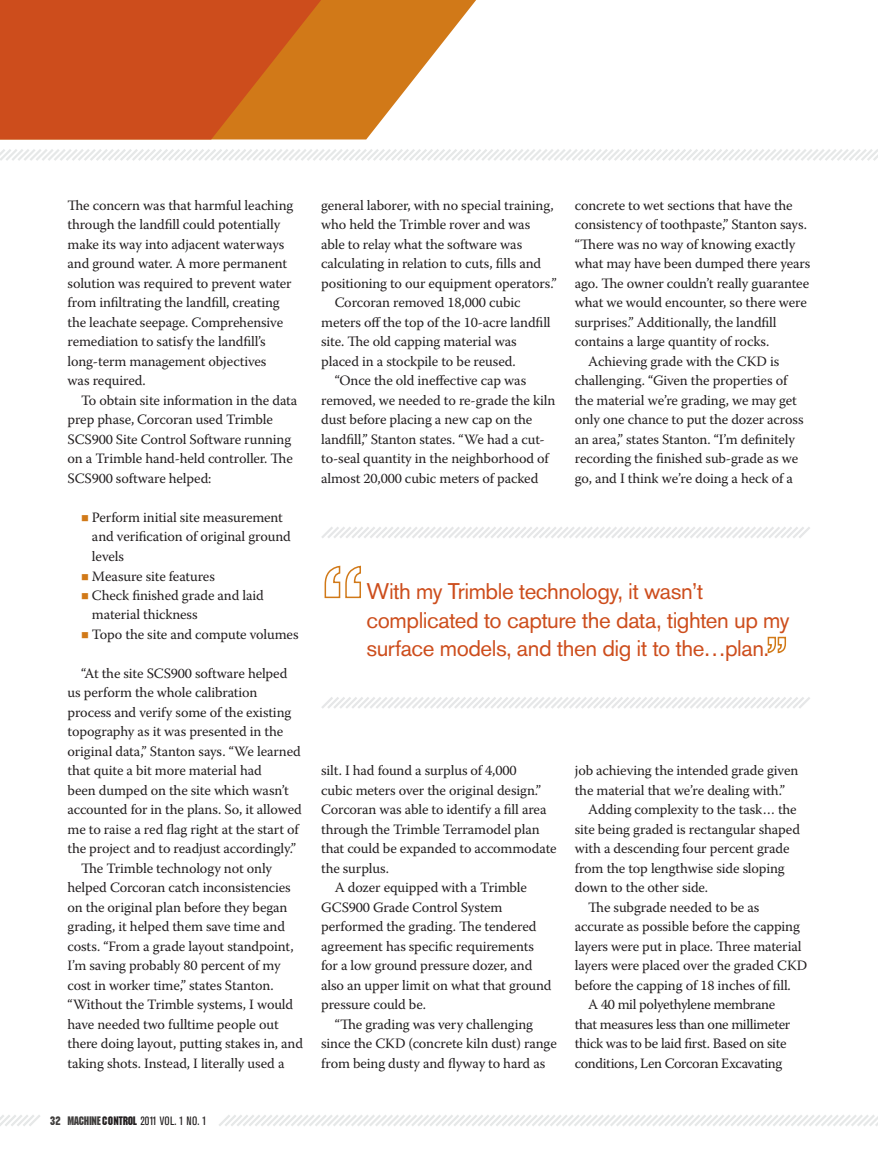
<style>
.page{position:relative;width:878px;height:1161px;background:#fff}
.page>*{position:absolute;margin:0;border:0;box-sizing:border-box;transform-origin:0 0}
.t1{font:22.5px/28.5px "Akzidenz Grotesk BE";letter-spacing:-.02em;color:#cd4d1c}
.t2{font:14.25px/19.5px "Warnock Pro";letter-spacing:-.01em;color:#231f20}
.t3{font:condensed 12px "Akzidenz Grotesk BE";letter-spacing:.01em;color:#231f20}
.s1{color:#d17918}
.s2{font-family:"Machine Std";font-stretch:normal;color:#403e3d}
.s3{font-family:"Machine Std";font-stretch:normal}
</style>
<div class="page">
<svg style="left:0;top:1115px;width:40px;height:11px"></svg>
<svg style="left:219px;top:1115px;width:659px;height:11px"></svg>
<svg style="left:0;top:149px;width:878px;height:12px"></svg>
<svg style="left:321px;top:527px;width:489px;height:11px"></svg>
<svg style="left:321px;top:697px;width:489px;height:12px"></svg>
<svg style="left:324px;top:565px;width:37px;height:34px"></svg>
<svg style="left:767px;top:636px;width:20px;height:18px"></svg>
<svg style="left:321px;top:0;width:155px;height:140px;fill:#d17918"></svg>
<svg style="left:0;top:0;width:321px;height:140px;background:#cd541b"></svg>
<p class="t2" style="left:68px;top:195px;width:227px">The concern was that harmful leaching through the landfill could potentially make its way into adjacent waterways and ground water. A more permanent solution was required to prevent water from infiltrating the landfill, creating the leachate seepage. Comprehensive remediation to satisfy the landfill’s long-term management objectives<br>was required.</p>
<p class="t2" style="left:68px;top:390px;width:231px;text-indent:13px">To obtain site information in the data prep phase, Corcoran used Trimble SCS900 Site Control Software running on a Trimble hand-held controller. The SCS900 software helped:</p>
<p class="t2" style="left:92px;top:507px;width:200px;text-indent:-11px"><span class="s1">■</span> Perform initial site measurement and verification of original ground levels</p>
<p class="t2" style="left:81px;top:566px;width:135px"><span class="s1">■</span> Measure site features</p>
<p class="t2" style="left:92px;top:585px;width:173px;text-indent:-11px"><span class="s1">■</span> Check finished grade and laid material thickness</p>
<p class="t2" style="left:81px;top:624px;width:219px"><span class="s1">■</span> Topo the site and compute volumes</p>
<p class="t2" style="left:81px;top:663px;width:208px">“At the site SCS900 software helped</p>
<p class="t2" style="left:68px;top:683px;width:191px">us perform the whole calibration</p>
<p class="t2" style="left:68px;top:702px;width:225px">process and verify some of the existing</p>
<p class="t2" style="left:68px;top:722px;width:217px">topography as it was presented in the</p>
<p class="t2" style="left:68px;top:741px;width:235px">original data,” Stanton says. “We learned</p>
<p class="t2" style="left:68px;top:761px;width:196px">that quite a bit more material had</p>
<p class="t2" style="left:68px;top:780px;width:223px">been dumped on the site which wasn’t</p>
<p class="t2" style="left:68px;top:800px;width:236px">accounted for in the plans. So, it allowed</p>
<p class="t2" style="left:68px;top:819px;width:233px">me to raise a red flag right at the start of</p>
<p class="t2" style="left:68px;top:839px;width:230px">the project and to readjust accordingly.”</p>
<p class="t2" style="left:81px;top:858px;width:193px">The Trimble technology not only</p>
<p class="t2" style="left:68px;top:878px;width:225px">helped Corcoran catch inconsistencies</p>
<p class="t2" style="left:68px;top:897px;width:221px">on the original plan before they began</p>
<p class="t2" style="left:68px;top:917px;width:219px">grading, it helped them save time and</p>
<p class="t2" style="left:68px;top:936px;width:227px">costs. “From a grade layout standpoint,</p>
<p class="t2" style="left:68px;top:956px;width:215px">I’m saving probably 80 percent of my</p>
<p class="t2" style="left:68px;top:975px;width:207px">cost in worker time,” states Stanton.</p>
<p class="t2" style="left:68px;top:995px;width:227px">“Without the Trimble systems, I would</p>
<p class="t2" style="left:68px;top:1014px;width:213px">have needed two fulltime people out</p>
<p class="t2" style="left:68px;top:1034px;width:237px">there doing layout, putting stakes in, and</p>
<p class="t2" style="left:68px;top:1053px;width:218px">taking shots. Instead, I literally used a</p>
<p class="t3" style="left:50px;top:1114px;width:158px"><span class="s2">32 MACHINE</span> <span class="s3">CONTROL</span> 2011 Vol. 1 No. 1</p>
<p class="t2" style="left:321px;top:195px;width:234px">general laborer, with no special training,</p>
<p class="t2" style="left:321px;top:215px;width:210px">who held the Trimble rover and was</p>
<p class="t2" style="left:321px;top:234px;width:203px">able to relay what the software was</p>
<p class="t2" style="left:321px;top:254px;width:221px">calculating in relation to cuts, fills and</p>
<p class="t2" style="left:321px;top:273px;width:237px">positioning to our equipment operators.”</p>
<p class="t2" style="left:334px;top:293px;width:187px">Corcoran removed 18,000 cubic</p>
<p class="t2" style="left:321px;top:312px;width:231px">meters off the top of the 10-acre landfill</p>
<p class="t2" style="left:321px;top:332px;width:197px">site. The old capping material was</p>
<p class="t2" style="left:321px;top:351px;width:196px">placed in a stockpile to be reused.</p>
<p class="t2" style="left:334px;top:371px;width:193px">“Once the old ineffective cap was</p>
<p class="t2" style="left:321px;top:390px;width:235px">removed, we needed to re-grade the kiln</p>
<p class="t2" style="left:321px;top:410px;width:213px">dust before placing a new cap on the</p>
<p class="t2" style="left:321px;top:429px;width:225px">landfill,” Stanton states. “We had a cut-</p>
<p class="t2" style="left:321px;top:449px;width:229px">to-seal quantity in the neighborhood of</p>
<p class="t2" style="left:321px;top:468px;width:219px">almost 20,000 cubic meters of packed</p>
<p class="t2" style="left:574px;top:195px;width:219px">concrete to wet sections that have the</p>
<p class="t2" style="left:574px;top:215px;width:234px">consistency of toothpaste,” Stanton says.</p>
<p class="t2" style="left:574px;top:234px;width:222px">“There was no way of knowing exactly</p>
<p class="t2" style="left:574px;top:254px;width:237px">what may have been dumped there years</p>
<p class="t2" style="left:574px;top:273px;width:236px">ago. The owner couldn’t really guarantee</p>
<p class="t2" style="left:574px;top:292px;width:233px">what we would encounter, so there were</p>
<p class="t2" style="left:574px;top:312px;width:203px">surprises.” Additionally, the landfill</p>
<p class="t2" style="left:574px;top:331px;width:196px">contains a large quantity of rocks.</p>
<p class="t2" style="left:588px;top:351px;width:192px">Achieving grade with the CKD is</p>
<p class="t2" style="left:574px;top:370px;width:214px">challenging. “Given the properties of</p>
<p class="t2" style="left:574px;top:390px;width:224px">the material we’re grading, we may get</p>
<p class="t2" style="left:574px;top:409px;width:230px">only one chance to put the dozer across</p>
<p class="t2" style="left:574px;top:429px;width:221px">an area,” states Stanton. “I’m definitely</p>
<p class="t2" style="left:574px;top:448px;width:225px">recording the finished sub-grade as we</p>
<p class="t2" style="left:574px;top:468px;width:219px">go, and I think we’re doing a heck of a</p>
<h1 class="t1" style="left:366px;top:577px;width:424px">With my Trimble technology, it wasn’t complicated to capture the data, tighten up my surface models, and then dig it to the…plan.</h1>
<p class="t2" style="left:321px;top:761px;width:197px">silt. I had found a surplus of 4,000</p>
<p class="t2" style="left:321px;top:780px;width:221px">cubic meters over the original design.”</p>
<p class="t2" style="left:321px;top:800px;width:227px">Corcoran was able to identify a fill area</p>
<p class="t2" style="left:321px;top:819px;width:220px">through the Trimble Terramodel plan</p>
<p class="t2" style="left:321px;top:839px;width:237px">that could be expanded to accommodate</p>
<p class="t2" style="left:321px;top:858px;width:69px">the surplus.</p>
<p class="t2" style="left:334px;top:878px;width:194px">A dozer equipped with a Trimble</p>
<p class="t2" style="left:321px;top:897px;width:183px">GCS900 Grade Control System</p>
<p class="t2" style="left:321px;top:917px;width:217px">performed the grading. The tendered</p>
<p class="t2" style="left:321px;top:936px;width:214px">agreement has specific requirements</p>
<p class="t2" style="left:321px;top:956px;width:213px">for a low ground pressure dozer, and</p>
<p class="t2" style="left:321px;top:975px;width:232px">also an upper limit on what that ground</p>
<p class="t2" style="left:321px;top:995px;width:106px">pressure could be.</p>
<p class="t2" style="left:334px;top:1014px;width:200px">“The grading was very challenging</p>
<p class="t2" style="left:321px;top:1034px;width:237px">since the CKD (concrete kiln dust) range</p>
<p class="t2" style="left:321px;top:1053px;width:226px">from being dusty and flyway to hard as</p>
<p class="t2" style="left:574px;top:760px;width:225px">job achieving the intended grade given</p>
<p class="t2" style="left:574px;top:780px;width:212px">the material that we’re dealing with.”</p>
<p class="t2" style="left:588px;top:799px;width:210px">Adding complexity to the task… the</p>
<p class="t2" style="left:574px;top:819px;width:227px">site being graded is rectangular shaped</p>
<p class="t2" style="left:574px;top:838px;width:216px">with a descending four percent grade</p>
<p class="t2" style="left:574px;top:858px;width:211px">from the top lengthwise side sloping</p>
<p class="t2" style="left:574px;top:877px;width:135px">down to the other side.</p>
<p class="t2" style="left:588px;top:897px;width:173px">The subgrade needed to be as</p>
<p class="t2" style="left:574px;top:916px;width:227px">accurate as possible before the capping</p>
<p class="t2" style="left:574px;top:936px;width:228px">layers were put in place. Three material</p>
<p class="t2" style="left:574px;top:955px;width:234px">layers were placed over the graded CKD</p>
<p class="t2" style="left:574px;top:975px;width:217px">before the capping of 18 inches of fill.</p>
<p class="t2" style="left:588px;top:994px;width:188px">A 40 mil polyethylene membrane</p>
<p class="t2" style="left:574px;top:1014px;width:217px">that measures less than one millimeter</p>
<p class="t2" style="left:574px;top:1033px;width:213px">thick was to be laid first. Based on site</p>
<p class="t2" style="left:574px;top:1053px;width:209px">conditions, Len Corcoran Excavating</p>
</div>
